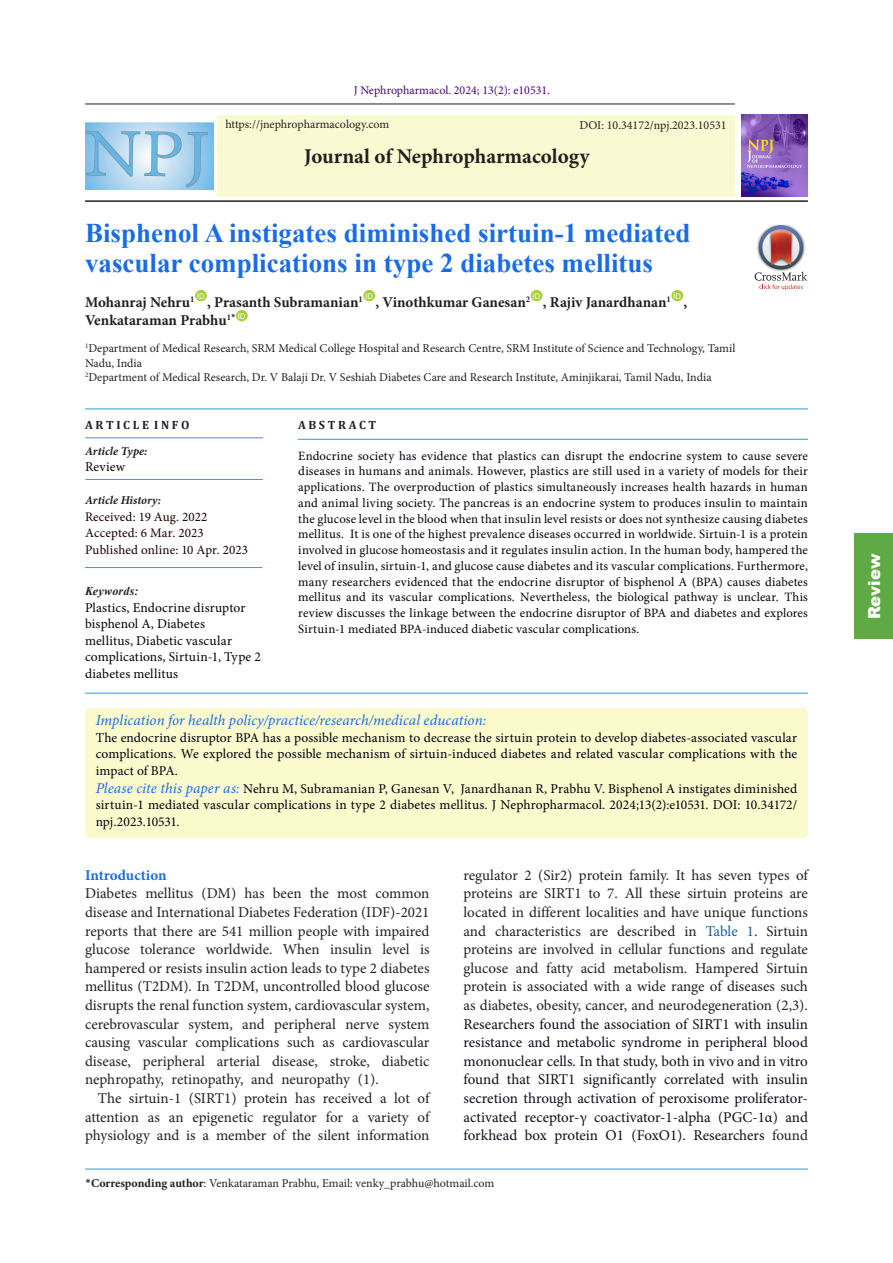
<style>
.page{position:relative;width:893px;height:1263px;background:#fff}
.page>*{position:absolute;margin:0;border:0;box-sizing:border-box;transform-origin:0 0}
.t1{font:700 27px/30px "Times New Roman";color:#196ce8}
.t2{font:700 21px "Minion Pro";color:#231f20}
.t3{font:900 16.5px "Arial";color:#fff}
.t4{font:15px/18.6px "Minion Pro";color:#231f20;text-align:justify}
.t5{font:700 15px "Minion Pro";letter-spacing:-.005em;color:#231f20}
.abstract{font:italic 15px "Minion Pro";letter-spacing:.005em;color:#196ce8}
.t6{font:700 15px "Minion Pro";letter-spacing:-.005em;color:#196ce8}
.abstract-2{font:13.5px/16.5px "Minion Pro";letter-spacing:.01em;color:#00000b;text-align:justify}
.t7{font:13.5px "Minion Pro";letter-spacing:.01em;color:#170000}
.t8{font:13.05px "Minion Pro";letter-spacing:.01em;color:#170000}
.abstract-3{font:12.75px/15.8px "Minion Pro";letter-spacing:.015em;color:#00000b;text-align:justify}
.t9{font:12px/14.4px "Minion Pro";color:#231f20}
.t10{font:12px "Minion Pro";color:#4b0082}
.t11{font:italic 700 12px "Minion Pro";color:#231f20}
.t12{font:700 12px "Cambria";color:#231f20}
.abstract-4{font:italic 700 12px "Times New Roman";letter-spacing:.015em;color:#231f20}
.t13{font:7.8px "Arial";color:#fff}
.s1{font-style:italic;font-size:15px;color:#196ce8}
.s2{color:#175d9e}
.s3{color:#0e101a}
.s4{font-family:"Calibri"}
.s5{font-weight:700}
</style>
<div class="page">
<hr style="left:85px;top:104px;width:650px;height:1px;background:#231f20">
<hr style="left:85px;top:200px;width:723px;height:2px;background:#231f20">
<div style="left:217px;top:115px;width:518px;height:81px;background:#fafad2"></div>
<img style="left:741px;top:115px;width:66px;height:82px">
<div style="left:195px;top:290px;width:12px;height:11px;background:#a6ce39;border-radius:50%"></div>
<div style="left:363px;top:290px;width:12px;height:11px;background:#a6ce39;border-radius:50%"></div>
<div style="left:531px;top:290px;width:11px;height:11px;background:#a6ce39;border-radius:50%"></div>
<div style="left:671px;top:290px;width:12px;height:11px;background:#a6ce39;border-radius:50%"></div>
<div style="left:236px;top:310px;width:12px;height:11px;background:#a6ce39;border-radius:50%"></div>
<hr style="left:85px;top:1169px;width:723px;height:1px;background:#28a0da">
<div style="left:85px;top:708px;width:723px;height:130px;background:#fafacd;border-radius:5px"></div>
<svg style="left:755px;top:225px;width:52px;height:65px"></svg>
<hr style="left:298px;top:439px;width:510px;height:1px;background:#28a0da">
<hr style="left:85px;top:408px;width:723px;height:1px;background:#28a0da">
<hr style="left:85px;top:693px;width:723px;height:1px;background:#28a0da">
<hr style="left:85px;top:437px;width:178px;height:1px;background:#28a0da">
<hr style="left:85px;top:479px;width:178px;height:1px;background:#28a0da">
<hr style="left:85px;top:567px;width:177px;height:1px;background:#28a0da">
<img style="left:85px;top:122px;width:128px;height:67px">
<div style="left:854px;top:534px;width:39px;height:105px;background:#5faa44"></div>
<p class="t10" style="left:354px;top:82px;width:198px">J Nephropharmacol. 2024; 13(2): e10531.</p>
<p class="t9" style="left:225px;top:117px;width:165px">https://jnephropharmacology.com</p>
<p class="t9" style="left:579px;top:118px;width:149px">DOI: 10.34172/npj.2023.10531</p>
<p class="t2" style="left:304px;top:142px;width:287px">Journal of Nephropharmacology</p>
<p class="t1" style="left:85px;top:217px;width:607px">Bisphenol A instigates diminished sirtuin-1 mediated vascular complications in type 2 diabetes mellitus</p>
<p class="t5" style="left:85px;top:291px;width:111px">Mohanraj Nehru<sup>1</sup></p>
<p class="t13" style="left:197px;top:291px;width:9px">ID</p>
<p class="t13" style="left:365px;top:291px;width:9px">ID</p>
<p class="t13" style="left:533px;top:291px;width:9px">ID</p>
<p class="t13" style="left:673px;top:291px;width:9px">ID</p>
<p class="t5" style="left:207px;top:291px;width:157px">, Prasanth Subramanian<sup>1</sup></p>
<p class="t5" style="left:375px;top:291px;width:156px">, Vinothkumar Ganesan<sup>2</sup></p>
<p class="t5" style="left:543px;top:291px;width:130px">, Rajiv Janardhanan<sup>1</sup></p>
<p class="t5" style="left:684px;top:291px;width:5px">,</p>
<p class="t5" style="left:85px;top:310px;width:152px">Venkataraman Prabhu<sup>1</sup><sup>*</sup></p>
<p class="t13" style="left:238px;top:311px;width:9px">ID</p>
<p class="t9" style="left:85px;top:341px;width:652px"><sup>1</sup>Department of Medical Research, SRM Medical College Hospital and Research Centre, SRM Institute of Science and Technology, Tamil<br>Nadu, India</p>
<p class="t9" style="left:85px;top:370px;width:628px"><sup>2</sup>Department of Medical Research, Dr. V Balaji Dr. V Seshiah Diabetes Care and Research Institute, Aminjikarai, Tamil Nadu, India</p>
<p class="t12" style="left:85px;top:416px;width:106px">A R T I C L E I N F O</p>
<p class="t11" style="left:85px;top:442px;width:64px">Article Type:</p>
<p class="t7" style="left:85px;top:458px;width:41px">Review</p>
<p class="t11" style="left:85px;top:492px;width:78px">Article History:</p>
<p class="t8" style="left:85px;top:508px;width:124px">Received: 19 Aug. 2022</p>
<p class="t8" style="left:85px;top:524px;width:120px">Accepted: 6 Mar. 2023</p>
<p class="t8" style="left:85px;top:541px;width:165px">Published online: 10 Apr. 2023</p>
<p class="abstract-4" style="left:85px;top:583px;width:55px">Keywords:</p>
<p class="abstract-2" style="left:85px;top:599px;width:177px;text-align:left">Plastics, Endocrine disruptor bisphenol A, Diabetes<br>mellitus, Diabetic vascular complications, Sirtuin-1, Type 2 diabetes mellitus</p>
<p class="t12" style="left:298px;top:417px;width:80px">A B S T R A C T</p>
<p class="abstract-3" style="left:298px;top:448px;width:511px">Endocrine society has evidence that plastics can disrupt the endocrine system to cause severe diseases in humans and animals. However, plastics are still used in a variety of models for their applications. The overproduction of plastics simultaneously increases health hazards in human and animal living society. The pancreas is an endocrine system to produces insulin to maintain the glucose level in the blood when that insulin level resists or does not synthesize causing diabetes mellitus. It is one of the highest prevalence diseases occurred in worldwide. Sirtuin-1 is a protein involved in glucose homeostasis and it regulates insulin action. In the human body, hampered the level of insulin, sirtuin-1, and glucose cause diabetes and its vascular complications. Furthermore, many researchers evidenced that the endocrine disruptor of bisphenol A (BPA) causes diabetes mellitus and its vascular complications. Nevertheless, the biological pathway is unclear. This review discusses the linkage between the endocrine disruptor of BPA and diabetes and explores Sirtuin-1 mediated BPA-induced diabetic vascular complications.</p>
<p class="abstract" style="left:96px;top:710px;width:392px">Implication for health policy/practice/research/medical education:</p>
<p class="abstract-2" style="left:96px;top:729px;width:703px">The endocrine disruptor BPA has a possible mechanism to decrease the sirtuin protein to develop diabetes-associated vascular complications. We explored the possible mechanism of sirtuin-induced diabetes and related vascular complications with the impact of BPA.</p>
<p class="abstract-2" style="left:96px;top:780px;width:703px"><span class="s1">Please cite this paper as:</span> Nehru M, Subramanian P, Ganesan V, Janardhanan R, Prabhu V. Bisphenol A instigates diminished sirtuin-1 mediated vascular complications in type 2 diabetes mellitus. J Nephropharmacol. 2024;13(2):e10531. DOI: 10.34172/ npj.2023.10531.</p>
<p class="t6" style="left:85px;top:864px;width:83px">Introduction</p>
<p class="t4" style="left:85px;top:884px;width:346px">Diabetes mellitus (DM) has been the most common disease and International Diabetes Federation (IDF)-2021 reports that there are 541 million people with impaired glucose tolerance worldwide. When insulin level is hampered or resists insulin action leads to type 2 diabetes mellitus (T2DM). In T2DM, uncontrolled blood glucose disrupts the renal function system, cardiovascular system, cerebrovascular system, and peripheral nerve system causing vascular complications such as cardiovascular disease, peripheral arterial disease, stroke, diabetic nephropathy, retinopathy, and neuropathy (1).</p>
<p class="t4" style="left:85px;top:1089px;width:346px;text-indent:13px">The sirtuin-1 (SIRT1) protein has received a lot of attention as an epigenetic regulator for a variety of physiology and is a member of the silent information</p>
<p class="t4" style="left:463px;top:866px;width:346px">regulator 2 (Sir2) protein family. It has seven types of proteins are SIRT1 to 7. All these sirtuin proteins are located in different localities and have unique functions and characteristics are described in <span class="s2">Table 1</span>. Sirtuin proteins are involved in cellular functions and regulate glucose and fatty acid metabolism. Hampered Sirtuin protein is associated with a wide range of diseases such as diabetes, obesity, cancer, and neurodegeneration (2,3).<br><span class="s3">Researchers found the association of SIRT1 with insulin resistance and metabolic syndrome in peripheral blood mononuclear cells. In that study, both in vivo and in vitro found that SIRT1 significantly correlated with insulin secretion through activation of peroxisome proliferator&shy;activated receptor-γ coactivator-1-alpha (PGC-1α) and forkhead box protein O1 (FoxO1). Researchers</span> found</p>
<p class="t9" style="left:85px;top:1176px;width:411px"><span class="s4">*</span><span class="s5">Corresponding author</span>: Venkataraman Prabhu, Email: venky_prabhu@hotmail.com</p>
<p class="t3" style="left:862px;top:619px;width:67px;rotate:-90deg">Review</p>
</div>
